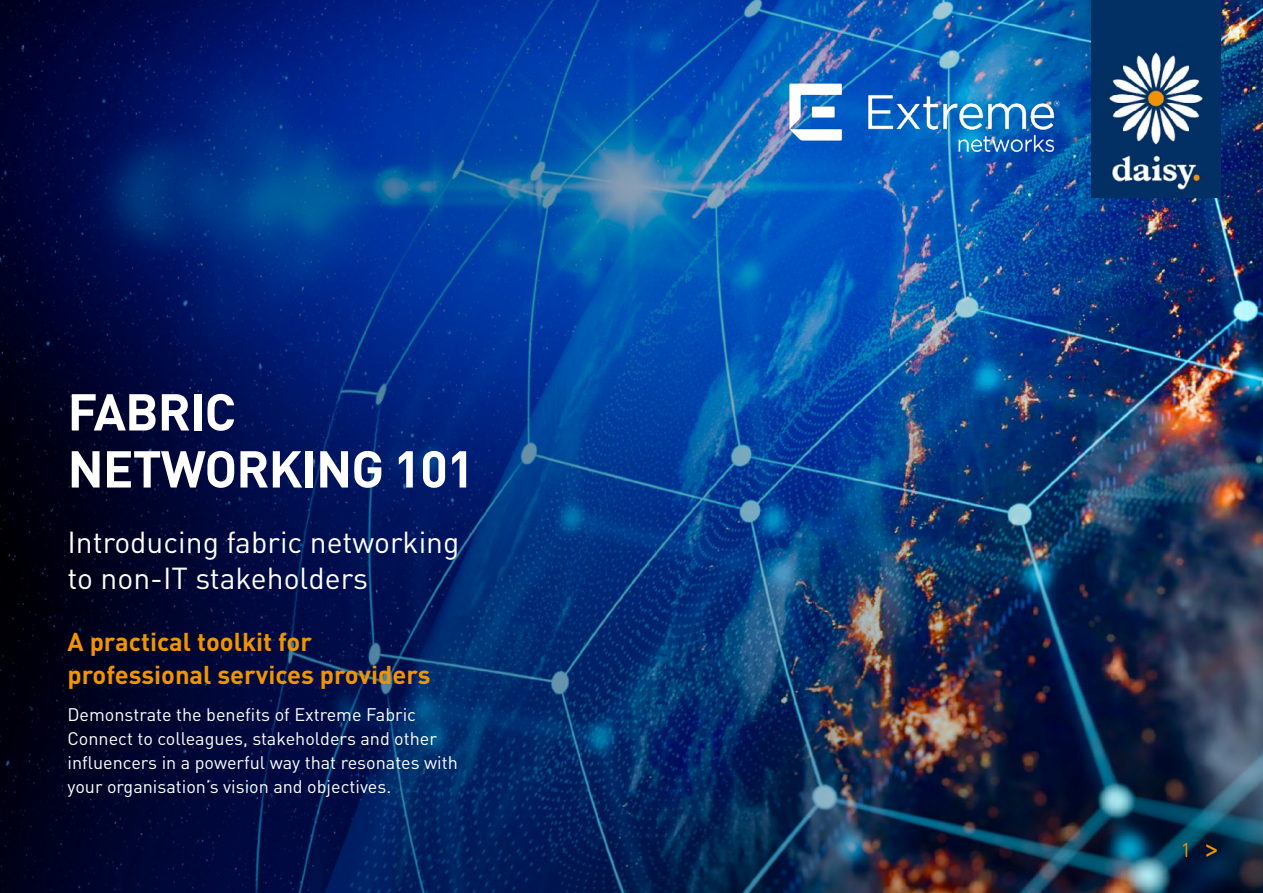
<style>
.page{position:relative;width:1263px;height:893px;background:#fff}
.page>*{position:absolute;margin:0;border:0;box-sizing:border-box;transform-origin:0 0}
.t1{font:700 51px/57px "DIN Pro";letter-spacing:-.02em;color:#fff}
.t2{font:30px/36px "DIN Pro";color:#fff}
.t3{font:700 25.5px/32.4px "DIN Pro";color:#f29400}
.t4{font:19.5px "DIN Pro";color:#f29400}
.t5{font:18px/24px "DIN Pro";color:#fff}
.s1{font-size:31.5px}
</style>
<div class="page">
<img style="left:1210px;top:0;width:53px;height:893px">
<img style="left:0;top:0;width:1210px;height:893px">
<img style="left:1092px;top:0;width:128px;height:198px">
<img style="left:779px;top:72px;width:291px;height:90px">
<h1 class="t1" style="left:68px;top:381px;width:409px">FABRIC<br>NETWORKING 101</h1>
<h2 class="t2" style="left:68px;top:523px;width:393px">Introducing fabric networking to non-IT stakeholders</h2>
<h3 class="t3" style="left:68px;top:625px;width:364px">A practical toolkit for professional services providers</h3>
<p class="t5" style="left:68px;top:701px;width:392px">Demonstrate the benefits of Extreme Fabric Connect to colleagues, stakeholders and other influencers in a powerful way that resonates with your organisation’s vision and objectives.</p>
<p class="t4" style="left:1181px;top:837px;width:40px">1 <span class="s1">&gt;</span></p>
</div>
